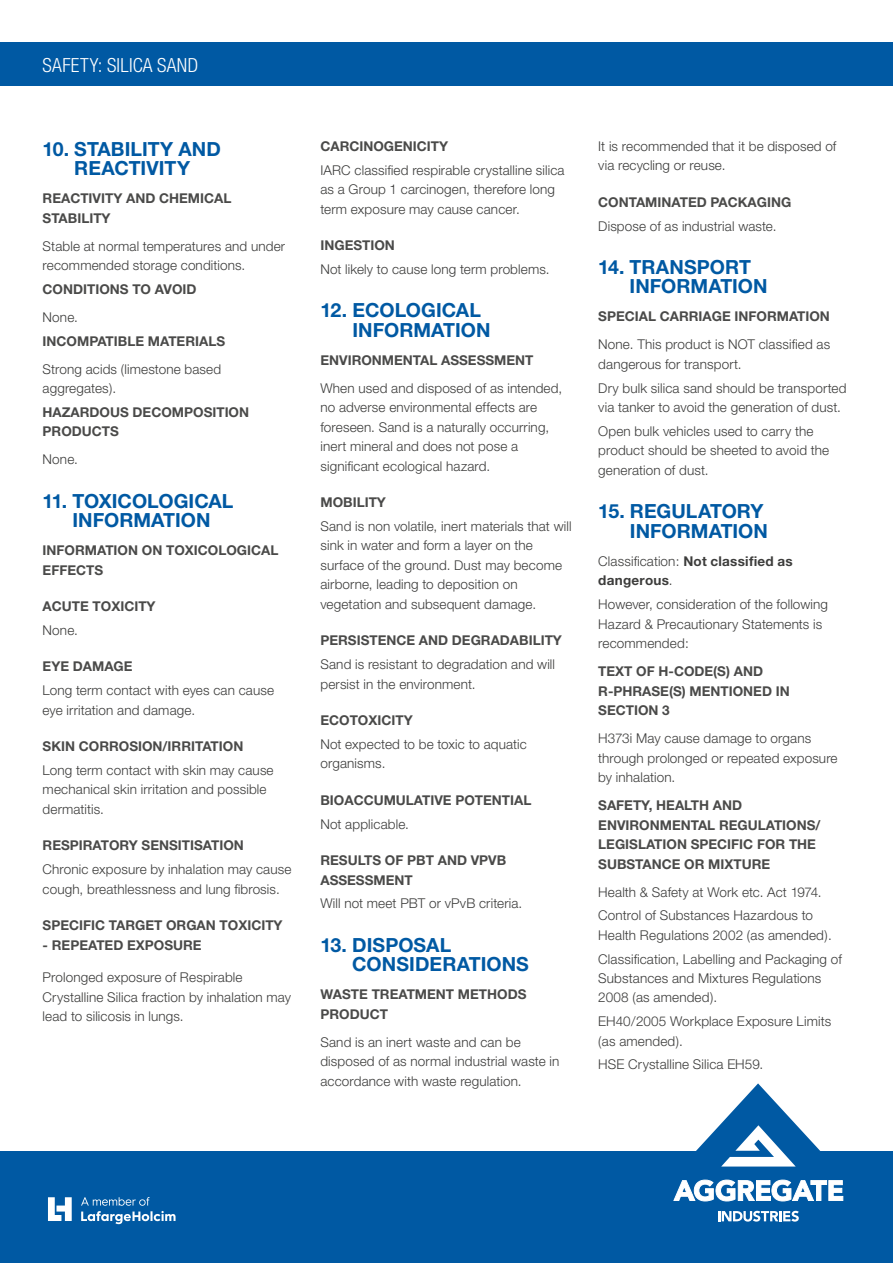
<style>
.page{position:relative;width:893px;height:1263px;background:#fff}
.page>*{position:absolute;margin:0;border:0;box-sizing:border-box;transform-origin:0 0}
.t1{font:700 19.5px/19.5px "Helvetica Neue";color:#0059a3}
.t2{font:300 condensed 19.5px "Helvetica Neue";letter-spacing:.015em;color:#fff}
.t3{font:300 13.5px/19.5px "Helvetica Neue";letter-spacing:.01em;color:#3c3c3b}
.t4{font:700 13.5px/19.5px "Helvetica Neue";color:#4a4a49}
.t5{font:700 13.5px/19.5px "Helvetica Neue";letter-spacing:.02em;color:#3c3c3b}
.s1{font-weight:300}
</style>
<div class="page">
<div style="left:0;top:1151px;width:893px;height:112px;background:#0059a3"></div>
<svg style="left:48px;top:1197px;width:24px;height:24px"></svg>
<svg style="left:81px;top:1197px;width:95px;height:27px"></svg>
<svg style="left:673px;top:1083px;width:171px;height:118px"></svg>
<svg style="left:718px;top:1211px;width:81px;height:10px"></svg>
<div style="left:0;top:43px;width:893px;height:43px;background:#0059a3"></div>
<h1 class="t2" style="left:43px;top:54px;width:157px">SAFETY: SILICA SAND</h1>
<h1 class="t1" style="left:43px;top:138px;width:180px;text-align:center">10. STABILITY AND<br>REACTIVITY</h1>
<p class="t4" style="left:43px;top:188px;width:190px">REACTIVITY AND CHEMICAL<br>STABILITY</p>
<p class="t3" style="left:43px;top:236px;width:244px">Stable at normal temperatures and under recommended storage conditions.</p>
<p class="t4" style="left:43px;top:279px;width:155px">CONDITIONS TO AVOID</p>
<p class="t3" style="left:43px;top:307px;width:37px">None.</p>
<p class="t4" style="left:43px;top:331px;width:184px">INCOMPATIBLE MATERIALS</p>
<p class="t3" style="left:43px;top:359px;width:180px">Strong acids (limestone based aggregates).</p>
<p class="t4" style="left:43px;top:402px;width:208px">HAZARDOUS DECOMPOSITION<br>PRODUCTS</p>
<p class="t3" style="left:43px;top:449px;width:37px">None.</p>
<h1 class="t1" style="left:43px;top:490px;width:192px;text-align:center">11. TOXICOLOGICAL<br>INFORMATION</h1>
<p class="t4" style="left:43px;top:540px;width:237px">INFORMATION ON TOXICOLOGICAL<br>EFFECTS</p>
<p class="t4" style="left:43px;top:596px;width:114px">ACUTE TOXICITY</p>
<p class="t3" style="left:43px;top:620px;width:37px">None.</p>
<p class="t4" style="left:43px;top:656px;width:91px">EYE DAMAGE</p>
<p class="t3" style="left:43px;top:680px;width:233px">Long term contact with eyes can cause eye irritation and damage.</p>
<p class="t4" style="left:43px;top:736px;width:202px">SKIN CORROSION/IRRITATION</p>
<p class="t3" style="left:43px;top:760px;width:232px">Long term contact with skin may cause mechanical skin irritation and possible dermatitis.</p>
<p class="t4" style="left:43px;top:835px;width:203px">RESPIRATORY SENSITISATION</p>
<p class="t3" style="left:43px;top:859px;width:250px">Chronic exposure by inhalation may cause cough, breathlessness and lung fibrosis.</p>
<p class="t4" style="left:43px;top:915px;width:241px">SPECIFIC TARGET ORGAN TOXICITY</p>
<p class="t4" style="left:43px;top:935px;width:161px">- REPEATED EXPOSURE</p>
<p class="t3" style="left:43px;top:967px;width:250px">Prolonged exposure of Respirable<br>Crystalline Silica fraction by inhalation may lead to silicosis in lungs.</p>
<p class="t4" style="left:320px;top:136px;width:129px">CARCINOGENICITY</p>
<p class="t3" style="left:320px;top:160px;width:246px">IARC classified respirable crystalline silica as a Group 1 carcinogen, therefore long term exposure may cause cancer.</p>
<p class="t4" style="left:320px;top:235px;width:76px">INGESTION</p>
<p class="t3" style="left:320px;top:259px;width:231px">Not likely to cause long term problems.</p>
<h1 class="t1" style="left:352px;top:300px;width:140px;text-indent:-32px">12. ECOLOGICAL<br>INFORMATION</h1>
<p class="t4" style="left:320px;top:350px;width:215px">ENVIRONMENTAL ASSESSMENT</p>
<p class="t3" style="left:320px;top:378px;width:243px">When used and disposed of as intended, no adverse environmental effects are foreseen. Sand is a naturally occurring, inert mineral and does not pose a significant ecological hazard.</p>
<p class="t4" style="left:320px;top:492px;width:67px">MOBILITY</p>
<p class="t3" style="left:320px;top:516px;width:253px">Sand is non volatile, inert materials that will sink in water and form a layer on the surface of the ground. Dust may become airborne, leading to deposition on vegetation and subsequent damage.</p>
<p class="t4" style="left:320px;top:631px;width:243px">PERSISTENCE AND DEGRADABILITY</p>
<p class="t3" style="left:320px;top:654px;width:236px">Sand is resistant to degradation and will persist in the environment.</p>
<p class="t4" style="left:320px;top:710px;width:94px">ECOTOXICITY</p>
<p class="t3" style="left:320px;top:734px;width:208px">Not expected to be toxic to aquatic organisms.</p>
<p class="t4" style="left:320px;top:790px;width:212px">BIOACCUMULATIVE POTENTIAL</p>
<p class="t3" style="left:320px;top:814px;width:90px">Not applicable.</p>
<p class="t4" style="left:320px;top:850px;width:187px">RESULTS OF PBT AND VPVB<br>ASSESSMENT</p>
<p class="t3" style="left:320px;top:894px;width:203px">Will not meet PBT or vPvB criteria.</p>
<h1 class="t1" style="left:352px;top:935px;width:178px;text-indent:-32px">13. DISPOSAL<br>CONSIDERATIONS</h1>
<p class="t4" style="left:320px;top:984px;width:208px">WASTE TREATMENT METHODS<br>PRODUCT</p>
<p class="t3" style="left:320px;top:1032px;width:240px">Sand is an inert waste and can be disposed of as normal industrial waste in accordance with waste regulation.</p>
<p class="t3" style="left:598px;top:136px;width:240px">It is recommended that it be disposed of via recycling or reuse.</p>
<p class="t4" style="left:598px;top:192px;width:194px">CONTAMINATED PACKAGING</p>
<p class="t3" style="left:598px;top:216px;width:180px">Dispose of as industrial waste.</p>
<h1 class="t1" style="left:630px;top:257px;width:140px;text-indent:-31px">14. TRANSPORT<br>INFORMATION</h1>
<p class="t4" style="left:598px;top:307px;width:233px">SPECIAL CARRIAGE INFORMATION</p>
<p class="t3" style="left:598px;top:335px;width:233px">None. This product is NOT classified as dangerous for transport.</p>
<p class="t3" style="left:598px;top:378px;width:250px">Dry bulk silica sand should be transported via tanker to avoid the generation of dust.</p>
<p class="t3" style="left:598px;top:421px;width:232px">Open bulk vehicles used to carry the product should be sheeted to avoid the generation of dust.</p>
<h1 class="t1" style="left:598px;top:501px;width:171px;text-align:right">15. REGULATORY<br>INFORMATION</h1>
<p class="t5" style="left:598px;top:551px;width:196px"><span class="s1">Classification:</span> Not classified as dangerous<span class="s1">.</span></p>
<p class="t3" style="left:598px;top:594px;width:231px">However, consideration of the following<br>Hazard &amp; Precautionary Statements is recommended:</p>
<p class="t4" style="left:598px;top:661px;width:193px">TEXT OF H-CODE(S) AND<br>R-PHRASE(S) MENTIONED IN<br>SECTION 3</p>
<p class="t3" style="left:598px;top:728px;width:241px">H373i May cause damage to organs through prolonged or repeated exposure by inhalation.</p>
<p class="t4" style="left:598px;top:795px;width:224px">SAFETY, HEALTH AND<br>ENVIRONMENTAL REGULATIONS/<br>LEGISLATION SPECIFIC FOR THE<br>SUBSTANCE OR MIXTURE</p>
<p class="t3" style="left:598px;top:879px;width:225px;line-height:23.7px">Health &amp; Safety at Work etc. Act 1974.<br>Control of Substances Hazardous to</p>
<p class="t3" style="left:598px;top:923px;width:245px;line-height:23.7px">Health Regulations 2002 (as amended).<br>Classification, Labelling and Packaging of</p>
<p class="t3" style="left:598px;top:968px;width:225px">Substances and Mixtures Regulations<br>2008 (as amended).</p>
<p class="t3" style="left:598px;top:1011px;width:234px">EH40/2005 Workplace Exposure Limits (as amended).</p>
<p class="t3" style="left:598px;top:1055px;width:167px">HSE Crystalline Silica EH59.</p>
</div>
